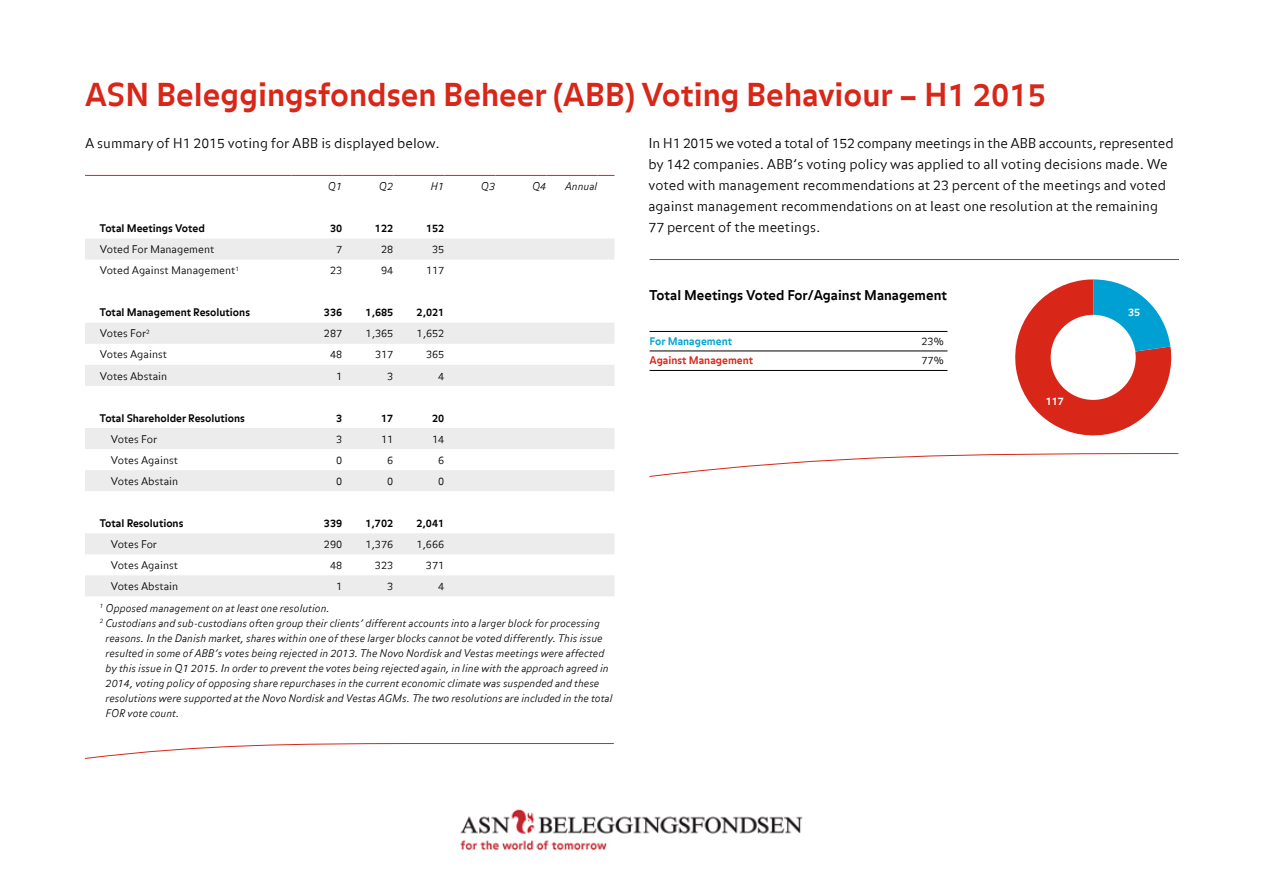
<style>
.page{position:relative;width:1263px;height:893px;background:#fff}
.page>*{position:absolute;margin:0;border:0;box-sizing:border-box;transform-origin:0 0}
.t1{font:700 31.5px "Balance Offc";color:#d82618}
.t2{font:300 13.5px/21px "Balance Offc";color:#000}
.t3{font:700 13.5px "Balance Offc";color:#000}
.t4{font:italic 300 10.5px "Balance Offc";color:#000}
.t5{font:300 10.5px "Balance Offc";color:#000}
.t6{font:700 10.5px "Balance Offc";color:#000}
.t7{font:700 10.5px "Balance Offc";color:#d82618}
.t8{font:700 10.5px "Balance Offc";color:#00a1d2}
.t9{font:700 10.5px "Balance Offc";color:#fff}
</style>
<div class="page">
<img style="left:460px;top:809px;width:343px;height:42px">
<svg style="left:85px;top:239px;width:529px;height:357px"></svg>
<hr style="left:85px;top:175px;width:206px;height:1px;background:#d82618">
<hr style="left:291px;top:175px;width:51px;height:1px;background:#d82618">
<hr style="left:342px;top:175px;width:51px;height:1px;background:#d82618">
<hr style="left:393px;top:175px;width:51px;height:1px;background:#d82618">
<hr style="left:444px;top:175px;width:51px;height:1px;background:#d82618">
<hr style="left:495px;top:175px;width:51px;height:1px;background:#d82618">
<hr style="left:546px;top:175px;width:51px;height:1px;background:#d82618">
<svg style="left:597px;top:175px;width:17px;height:1px"></svg>
<svg style="left:85px;top:743px;width:529px;height:16px"></svg>
<svg style="left:649px;top:453px;width:530px;height:24px"></svg>
<hr style="left:649px;top:331px;width:298px;height:1px;background:#000">
<hr style="left:649px;top:351px;width:298px;height:1px;background:#000">
<hr style="left:649px;top:370px;width:298px;height:1px;background:#000">
<svg style="left:1015px;top:279px;width:157px;height:157px"></svg>
<div style="left:1051px;top:315px;width:85px;height:85px;background:#fff;border-radius:50%"></div>
<hr style="left:649px;top:259px;width:530px;height:1px;background:#d82618">
<h1 class="t1" style="left:85px;top:76px;width:963px">ASN Beleggingsfondsen Beheer (ABB) Voting Behaviour – H1 2015</h1>
<p class="t2" style="left:85px;top:133px;width:356px">A summary of H1 2015 voting for ABB is displayed below.</p>
<p class="t4" style="left:328px;top:180px;width:16px">Q1</p>
<p class="t4" style="left:379px;top:180px;width:16px">Q2</p>
<p class="t4" style="left:431px;top:180px;width:15px">H1</p>
<p class="t4" style="left:481px;top:180px;width:16px">Q3</p>
<p class="t4" style="left:532px;top:180px;width:16px">Q4</p>
<p class="t4" style="left:565px;top:180px;width:34px">Annual</p>
<p class="t6" style="left:100px;top:222px;width:106px">Total Meetings Voted</p>
<p class="t6" style="left:330px;top:222px;width:14px">30</p>
<p class="t6" style="left:375px;top:222px;width:20px">122</p>
<p class="t6" style="left:426px;top:222px;width:20px">152</p>
<p class="t5" style="left:100px;top:243px;width:116px">Voted For Management</p>
<p class="t5" style="left:336px;top:243px;width:8px">7</p>
<p class="t5" style="left:381px;top:243px;width:14px">28</p>
<p class="t5" style="left:432px;top:243px;width:14px">35</p>
<p class="t5" style="left:100px;top:264px;width:141px">Voted Against Management<sup>1</sup></p>
<p class="t5" style="left:330px;top:264px;width:14px">23</p>
<p class="t5" style="left:381px;top:264px;width:14px">94</p>
<p class="t5" style="left:426px;top:264px;width:20px">117</p>
<p class="t6" style="left:100px;top:306px;width:152px">Total Management Resolutions</p>
<p class="t6" style="left:324px;top:306px;width:20px">336</p>
<p class="t6" style="left:366px;top:306px;width:29px">1,685</p>
<p class="t6" style="left:417px;top:306px;width:29px">2,021</p>
<p class="t5" style="left:100px;top:327px;width:51px">Votes For<sup>2</sup></p>
<p class="t5" style="left:324px;top:327px;width:20px">287</p>
<p class="t5" style="left:366px;top:327px;width:29px">1,365</p>
<p class="t5" style="left:417px;top:327px;width:29px">1,652</p>
<p class="t5" style="left:100px;top:349px;width:69px">Votes Against</p>
<p class="t5" style="left:330px;top:349px;width:14px">48</p>
<p class="t5" style="left:375px;top:349px;width:20px">317</p>
<p class="t5" style="left:426px;top:349px;width:20px">365</p>
<p class="t5" style="left:100px;top:370px;width:69px">Votes Abstain</p>
<p class="t5" style="left:336px;top:370px;width:8px">1</p>
<p class="t5" style="left:387px;top:370px;width:8px">3</p>
<p class="t5" style="left:438px;top:370px;width:8px">4</p>
<p class="t6" style="left:100px;top:412px;width:147px">Total Shareholder Resolutions</p>
<p class="t6" style="left:336px;top:412px;width:8px">3</p>
<p class="t6" style="left:381px;top:412px;width:14px">17</p>
<p class="t6" style="left:432px;top:412px;width:14px">20</p>
<p class="t5" style="left:111px;top:433px;width:48px">Votes For</p>
<p class="t5" style="left:336px;top:433px;width:8px">3</p>
<p class="t5" style="left:381px;top:433px;width:14px">11</p>
<p class="t5" style="left:432px;top:433px;width:14px">14</p>
<p class="t5" style="left:111px;top:454px;width:69px">Votes Against</p>
<p class="t5" style="left:336px;top:454px;width:8px">0</p>
<p class="t5" style="left:387px;top:454px;width:8px">6</p>
<p class="t5" style="left:438px;top:454px;width:8px">6</p>
<p class="t5" style="left:111px;top:475px;width:69px">Votes Abstain</p>
<p class="t5" style="left:336px;top:475px;width:8px">0</p>
<p class="t5" style="left:387px;top:475px;width:8px">0</p>
<p class="t5" style="left:438px;top:475px;width:8px">0</p>
<p class="t6" style="left:100px;top:517px;width:85px">Total Resolutions</p>
<p class="t6" style="left:324px;top:517px;width:20px">339</p>
<p class="t6" style="left:365px;top:517px;width:29px">1,702</p>
<p class="t6" style="left:416px;top:517px;width:29px">2,041</p>
<p class="t5" style="left:111px;top:538px;width:48px">Votes For</p>
<p class="t5" style="left:324px;top:538px;width:20px">290</p>
<p class="t5" style="left:365px;top:538px;width:29px">1,376</p>
<p class="t5" style="left:416px;top:538px;width:29px">1,666</p>
<p class="t5" style="left:111px;top:559px;width:69px">Votes Against</p>
<p class="t5" style="left:330px;top:559px;width:14px">48</p>
<p class="t5" style="left:375px;top:559px;width:20px">323</p>
<p class="t5" style="left:426px;top:559px;width:20px">371</p>
<p class="t5" style="left:111px;top:580px;width:69px">Votes Abstain</p>
<p class="t5" style="left:336px;top:580px;width:8px">1</p>
<p class="t5" style="left:387px;top:580px;width:8px">3</p>
<p class="t5" style="left:438px;top:580px;width:8px">4</p>
<p class="t4" style="left:100px;top:602px;width:232px"><sup>1</sup> Opposed management on at least one resolution.</p>
<p class="t4" style="left:100px;top:617px;width:501px"><sup>2</sup> Custodians and sub-custodians often group their clients’ different accounts into a larger block for processing</p>
<p class="t4" style="left:106px;top:632px;width:499px">reasons. In the Danish market, shares within one of these larger blocks cannot be voted differently. This issue</p>
<p class="t4" style="left:106px;top:647px;width:500px">resulted in some of ABB’s votes being rejected in 2013. The Novo Nordisk and Vestas meetings were affected</p>
<p class="t4" style="left:106px;top:662px;width:505px">by this issue in Q1 2015. In order to prevent the votes being rejected again, in line with the approach agreed in</p>
<p class="t4" style="left:106px;top:677px;width:495px">2014, voting policy of opposing share repurchases in the current economic climate was suspended and these</p>
<p class="t4" style="left:106px;top:692px;width:508px">resolutions were supported at the Novo Nordisk and Vestas AGMs. The two resolutions are included in the total</p>
<p class="t4" style="left:106px;top:707px;width:75px">FOR vote count.</p>
<p class="t2" style="left:648px;top:133px;width:527px">In H1 2015 we voted a total of 152 company meetings in the ABB accounts, represented by 142 companies. ABB’s voting policy was applied to all voting decisions made. We voted with management recommendations at 23 percent of the meetings and voted against management recommendations on at least one resolution at the remaining 77 percent of the meetings.</p>
<p class="t3" style="left:649px;top:287px;width:299px">Total Meetings Voted For/Against Management</p>
<p class="t8" style="left:649px;top:335px;width:84px">For Management</p>
<p class="t5" style="left:921px;top:335px;width:24px">23%</p>
<p class="t7" style="left:649px;top:354px;width:105px">Against Management</p>
<p class="t5" style="left:921px;top:354px;width:24px">77%</p>
<p class="t9" style="left:1128px;top:306px;width:14px">35</p>
<p class="t9" style="left:1046px;top:395px;width:20px">117</p>
</div>
